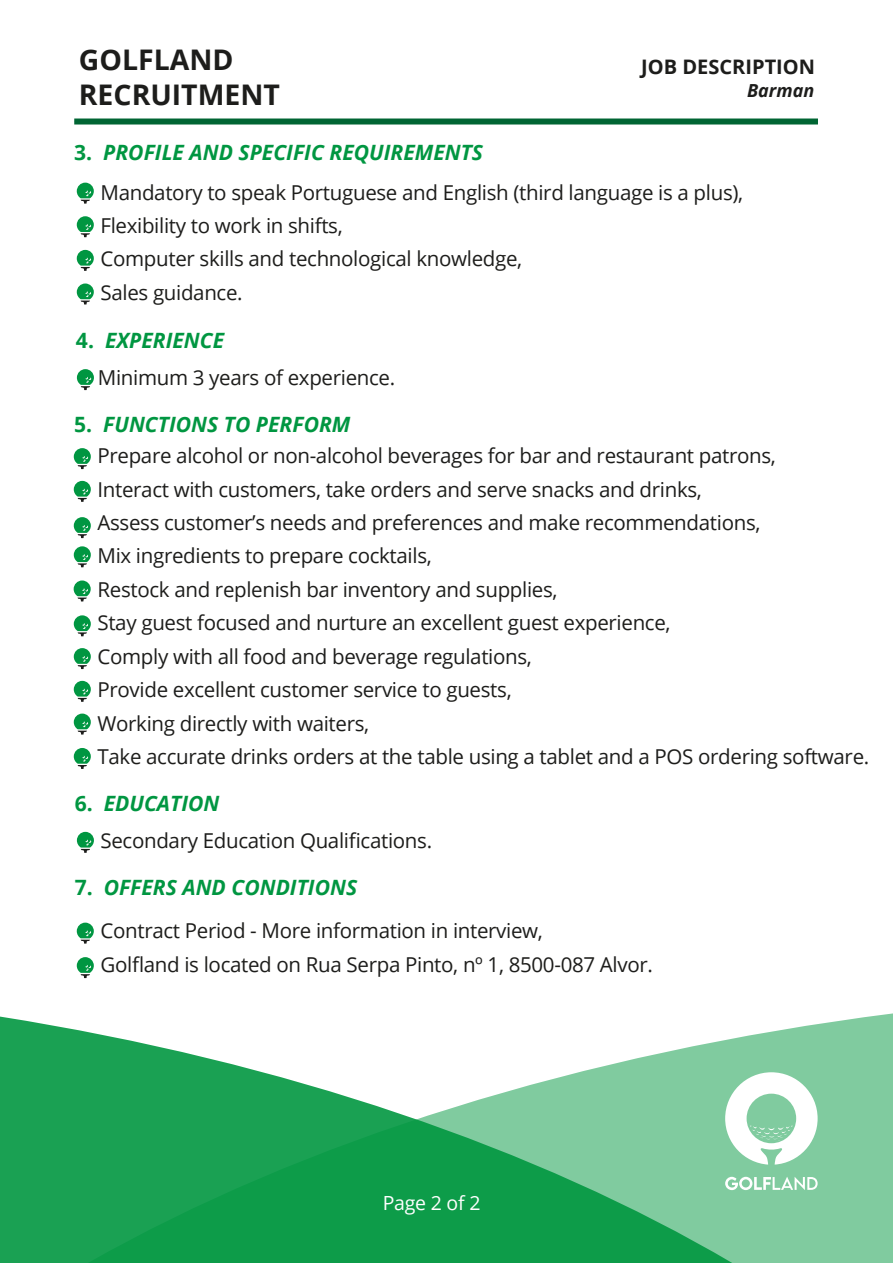
<style>
.page{position:relative;width:893px;height:1263px;background:#fff}
.page>*{position:absolute;margin:0;border:0;box-sizing:border-box;transform-origin:0 0}
.t1{font:700 28.35px "Open Sans";color:#1d1d1b}
.t2{font:italic 700 21.15px "Open Sans";color:#009641}
.t3{font:20.55px/33.5px "Open Sans";letter-spacing:-.015em;color:#1d1d1b}
.t4{font:700 19.95px "Open Sans";color:#1d1d1b}
.t5{font:19.5px "Open Sans";letter-spacing:-.01em;color:#fff}
.t6{font:italic 700 18px "Open Sans";color:#1d1d1b}
.s1{font-style:normal}
</style>
<div class="page">
<div style="left:732px;top:1013px;width:161px;height:250px;background:#80cb9f"></div>
<svg style="left:0;top:1016px;width:732px;height:247px"></svg>
<div style="left:74px;top:118px;width:744px;height:6px;background:#006533"></div>
<svg style="left:725px;top:1177px;width:93px;height:13px"></svg>
<svg style="left:725px;top:1072px;width:93px;height:92px"></svg>
<svg style="left:77px;top:369px;width:17px;height:21px"></svg>
<svg style="left:77px;top:183px;width:17px;height:21px"></svg>
<svg style="left:77px;top:216px;width:17px;height:21px"></svg>
<svg style="left:77px;top:250px;width:17px;height:21px"></svg>
<svg style="left:77px;top:283px;width:17px;height:21px"></svg>
<svg style="left:74px;top:580px;width:17px;height:21px"></svg>
<svg style="left:74px;top:448px;width:17px;height:21px"></svg>
<svg style="left:74px;top:481px;width:17px;height:21px"></svg>
<svg style="left:74px;top:546px;width:17px;height:21px"></svg>
<svg style="left:74px;top:517px;width:17px;height:21px"></svg>
<svg style="left:74px;top:615px;width:17px;height:21px"></svg>
<svg style="left:74px;top:648px;width:17px;height:21px"></svg>
<svg style="left:74px;top:681px;width:17px;height:21px"></svg>
<svg style="left:74px;top:713px;width:17px;height:21px"></svg>
<svg style="left:74px;top:748px;width:17px;height:21px"></svg>
<svg style="left:77px;top:832px;width:17px;height:21px"></svg>
<svg style="left:77px;top:923px;width:17px;height:20px"></svg>
<svg style="left:77px;top:957px;width:17px;height:21px"></svg>
<h1 class="t1" style="left:79px;top:40px;width:156px">GOLFLAND</h1>
<p class="t4" style="left:641px;top:52px;width:175px">JOB DESCRIPTION</p>
<h1 class="t1" style="left:79px;top:74px;width:203px">RECRUITMENT</h1>
<p class="t6" style="left:747px;top:78px;width:69px">Barman</p>
<p class="t2" style="left:74px;top:138px;width:410px"><span class="s1">3.</span> PROFILE AND SPECIFIC REQUIREMENTS</p>
<p class="t3" style="left:100px;top:175px;width:644px">Mandatory to speak Portuguese and English (third language is a plus), Flexibility to work in shifts,<br>Computer skills and technological knowledge,<br>Sales guidance.</p>
<p class="t2" style="left:76px;top:325px;width:150px"><span class="s1">4.</span> EXPERIENCE</p>
<p class="t3" style="left:98px;top:360px;width:299px">Minimum 3 years of experience.</p>
<p class="t2" style="left:74px;top:409px;width:278px"><span class="s1">5.</span> FUNCTIONS TO PERFORM</p>
<p class="t3" style="left:97px;top:438px;width:773px">Prepare alcohol or non-alcohol beverages for bar and restaurant patrons,<br>Interact with customers, take orders and serve snacks and drinks,<br>Assess customer’s needs and preferences and make recommendations,<br>Mix ingredients to prepare cocktails,<br>Restock and replenish bar inventory and supplies,<br>Stay guest focused and nurture an excellent guest experience,<br>Comply with all food and beverage regulations,<br>Provide excellent customer service to guests,<br>Working directly with waiters,<br>Take accurate drinks orders at the table using a tablet and a POS ordering software.</p>
<p class="t2" style="left:75px;top:788px;width:146px"><span class="s1">6.</span> EDUCATION</p>
<p class="t3" style="left:100px;top:823px;width:333px">Secondary Education Qualifications.</p>
<p class="t2" style="left:75px;top:872px;width:284px"><span class="s1">7.</span> OFFERS AND CONDITIONS</p>
<p class="t3" style="left:100px;top:914px;width:554px">Contract Period - More information in interview,<br>Golfland is located on Rua Serpa Pinto, nº 1, 8500-087 Alvor.</p>
<p class="t5" style="left:383px;top:1190px;width:99px">Page 2 of 2</p>
</div>
